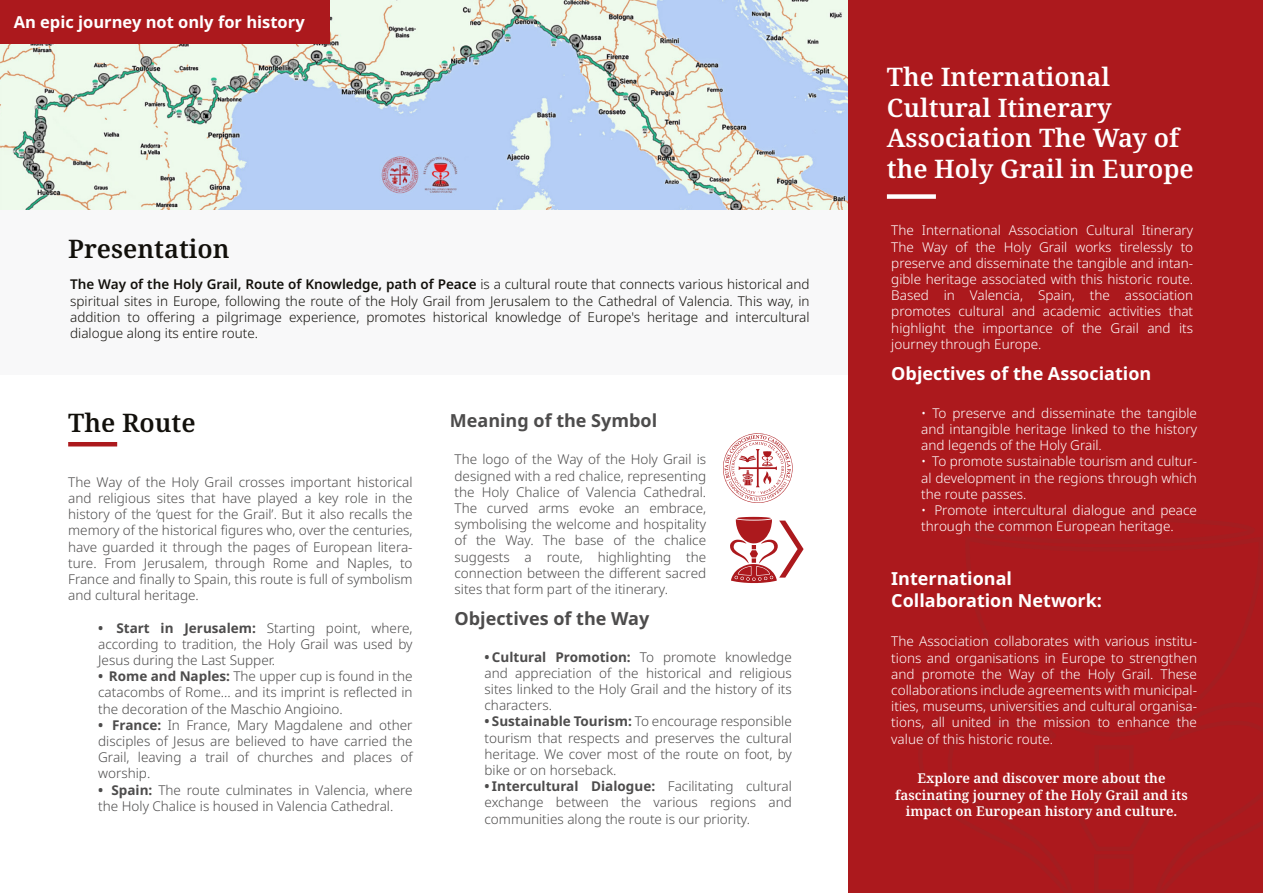
<style>
.page{position:relative;width:1263px;height:893px;background:#fff}
.page>*{position:absolute;margin:0;border:0;box-sizing:border-box;transform-origin:0 0}
.t1{font:600 25.5px/30.6px "Noto Serif";color:#fff}
.t2{font:600 25.5px "Noto Serif";color:#12100b}
.t3{font:700 18px/21.6px "Noto Sans";color:#fff}
.t4{font:700 18px "Noto Sans";color:#4d4c4c}
.t5{font:700 16.5px "Noto Sans";color:#fff}
.t6{font:300 13.5px/16.2px "Noto Sans";color:#4d4c4c;text-align:justify}
.t7{font:300 13.5px/16.2px "Noto Sans";color:#fff;text-align:justify}
.t8{font:300 13.5px/16.2px "Noto Sans";color:#12100b;text-align:justify}
.t9{font:600 13.5px/16.2px "Noto Serif";color:#fff;text-align:center}
.s1{font-weight:600}
.s2{font-weight:700}
</style>
<div class="page">
<svg style="left:730px;top:517px;width:73px;height:66px"></svg>
<svg style="left:723px;top:433px;width:70px;height:70px"></svg>
<div style="left:0;top:0;width:849px;height:375px;background:#f8f8f9"></div>
<img style="left:0;top:0;width:848px;height:209px">
<div style="left:0;top:0;width:330px;height:44px;background:#ac191d"></div>
<hr style="left:68px;top:442px;width:49px;height:4px;background:#ac191d">
<div style="left:848px;top:0;width:415px;height:893px;background:#ac191d"></div>
<div style="left:887px;top:194px;width:49px;height:5px;background:#fff"></div>
<p class="t5" style="left:14px;top:11px;width:293px">An epic journey not only for history</p>
<h1 class="t2" style="left:68px;top:231px;width:163px">Presentation</h1>
<p class="t8" style="left:70px;top:277px;width:741px"><span class="s1">The Way of the Holy Grail, Route of Knowledge, path of Peace</span> is a cultural route that connects various historical and spiritual sites in Europe, following the route of the Holy Grail from Jerusalem to the Cathedral of Valencia. This way, in addition to offering a pilgrimage experience, promotes historical knowledge of Europe's heritage and intercultural dialogue along its entire route.</p>
<h1 class="t2" style="left:68px;top:405px;width:129px">The Route</h1>
<p class="t6" style="left:68px;top:474px;width:346px">The Way of the Holy Grail crosses important historical and religious sites that have played a key role in the history of the ‘quest for the Grail’. But it also recalls the memory of the historical figures who, over the centuries, have guarded it through the pages of European litera&shy;ture. From Jerusalem, through Rome and Naples, to France and finally to Spain, this route is full of symbolism and cultural heritage.</p>
<p class="t6" style="left:98px;top:620px;width:316px"><span class="s2">• Start in Jerusalem:</span> Starting point, where, according to tradition, the Holy Grail was used by Jesus during the Last Supper.</p>
<p class="t6" style="left:98px;top:669px;width:316px"><span class="s2">• Rome and Naples:</span> The upper cup is found in the catacombs of Rome... and its imprint is reflected in the decoration of the Maschio Angioino.</p>
<p class="t6" style="left:98px;top:717px;width:316px"><span class="s2">• France:</span> In France, Mary Magdalene and other disciples of Jesus are believed to have carried the Grail, leaving a trail of churches and places of worship.</p>
<p class="t6" style="left:98px;top:782px;width:316px"><span class="s2">• Spain:</span> The route culminates in Valencia, where the Holy Chalice is housed in Valencia Cathedral.</p>
<h2 class="t4" style="left:450px;top:407px;width:209px">Meaning of the Symbol</h2>
<p class="t6" style="left:454px;top:452px;width:253px">The logo of the Way of the Holy Grail is designed with a red chalice, representing the Holy Chalice of Valencia Cathedral.<br>The curved arms evoke an embrace, symbolising the welcome and hospitality of the Way. The base of the chalice suggests a route, highlighting the connection between the different sacred sites that form part of the itinerary.</p>
<h2 class="t4" style="left:454px;top:605px;width:196px">Objectives of the Way</h2>
<p class="t6" style="left:484px;top:649px;width:309px"><span class="s2">• Cultural Promotion:</span> To promote knowledge and appreciation of the historical and religious sites linked to the Holy Grail and the history of its characters.</p>
<p class="t6" style="left:484px;top:714px;width:309px"><span class="s2">• Sustainable Tourism:</span> To encourage responsible tourism that respects and preserves the cultural heritage. We cover most of the route on foot, by bike or on horseback.</p>
<p class="t6" style="left:484px;top:778px;width:309px"><span class="s2">• Intercultural Dialogue:</span> Facilitating cultural exchange between the various regions and communities along the route is our priority.</p>
<h1 class="t1" style="left:887px;top:62px;width:308px">The International<br>Cultural Itinerary<br>Association The Way of the Holy Grail in Europe</h1>
<p class="t7" style="left:891px;top:223px;width:303px">The International Association Cultural Itinerary The Way of the Holy Grail works tirelessly to preserve and disseminate the tangible and intan&shy;gible heritage associated with this historic route.<br>Based in Valencia, Spain, the association promotes cultural and academic activities that highlight the importance of the Grail and its journey through Europe.</p>
<h2 class="t3" style="left:891px;top:363px;width:261px">Objectives of the Association</h2>
<p class="t7" style="left:921px;top:405px;width:277px">• To preserve and disseminate the tangible and intangible heritage linked to the history and legends of the Holy Grail.</p>
<p class="t7" style="left:921px;top:454px;width:277px">• To promote sustainable tourism and cultur&shy;al development in the regions through which the route passes.</p>
<p class="t7" style="left:921px;top:502px;width:277px">• Promote intercultural dialogue and peace through the common European heritage.</p>
<h2 class="t3" style="left:891px;top:568px;width:212px">International<br>Collaboration Network:</h2>
<p class="t7" style="left:891px;top:634px;width:307px">The Association collaborates with various institu&shy;tions and organisations in Europe to strengthen and promote the Way of the Holy Grail. These collaborations include agreements with municipal&shy;ities, museums, universities and cultural organisa&shy;tions, all united in the mission to enhance the value of this historic route.</p>
<p class="t9" style="left:895px;top:771px;width:294px">Explore and discover more about the fascinating journey of the Holy Grail and its impact on European history and culture.</p>
</div>
